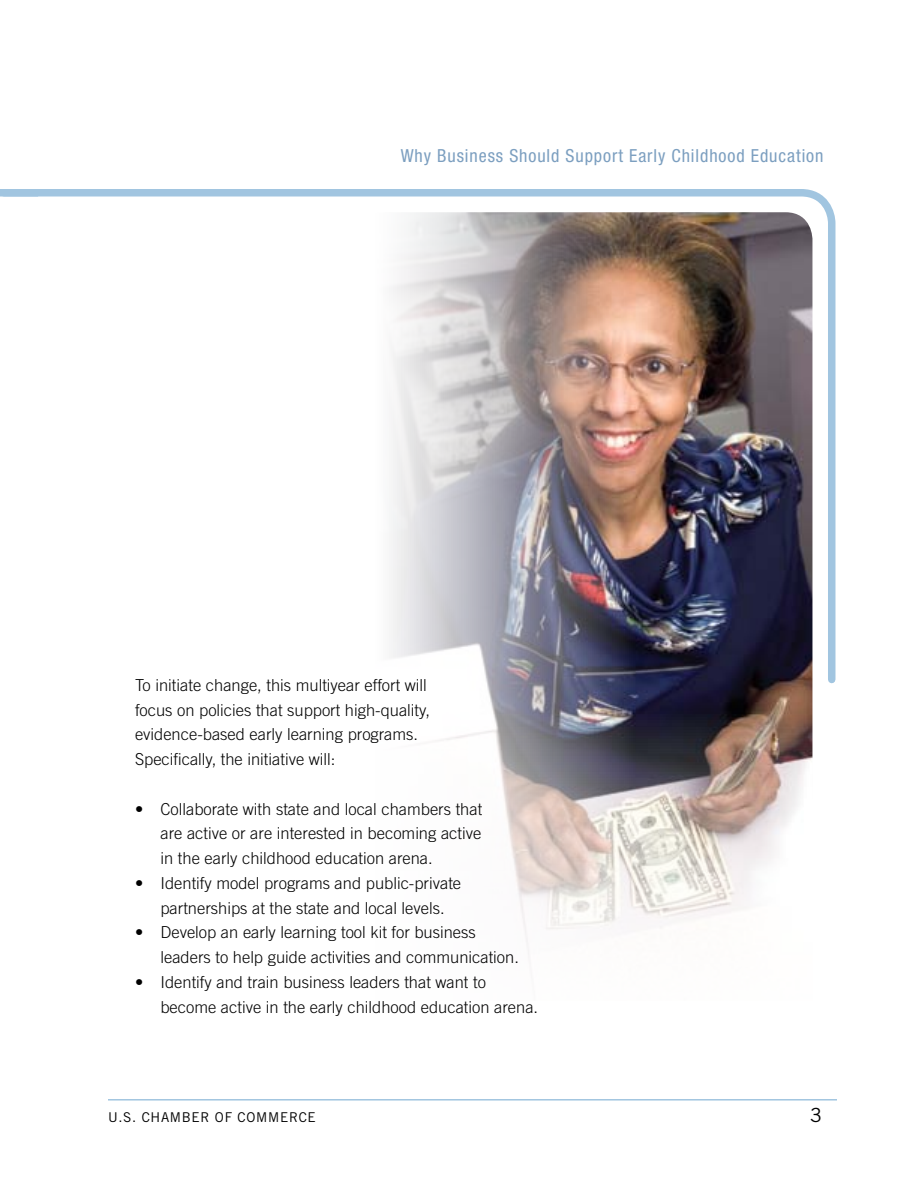
<style>
.page{position:relative;width:918px;height:1188px;background:#fff}
.page>*{position:absolute;margin:0;border:0;box-sizing:border-box;transform-origin:0 0}
.t1{font:19.5px "Trade Gothic";color:#000}
.t2{font:condensed 18px "Helvetica Neue";letter-spacing:.05em;color:#7c9fc0}
.t3{font:300 16.5px/24.8px "Trade Gothic";color:#000}
.t4{font:13.5px "Trade Gothic";letter-spacing:.05em;color:#000}
</style>
<div class="page">
<hr style="left:108px;top:1099px;width:729px;height:2px;background:#a1c5e0">
<img style="left:438px;top:687px;width:374px;height:268px">
<img style="left:0;top:189px;width:836px;height:498px">
<div style="left:0;top:189px;width:38px;height:7px;background:#a1c5e0"></div>
<p class="t2" style="left:401px;top:145px;width:424px">Why Business Should Support Early Childhood Education</p>
<p class="t3" style="left:135px;top:672px;width:296px">To initiate change, this multiyear effort will focus on policies that support high-quality, evidence-based early learning programs.<br>Specifically, the initiative will:</p>
<p class="t3" style="left:160px;top:796px;width:323px;text-align:justify;text-indent:-25px">• Collaborate with state and local chambers that are active or are interested in becoming active in the early childhood education arena.</p>
<p class="t3" style="left:135px;top:870px;width:328px;text-align:center">• Identify model programs and public-private partnerships at the state and local levels.</p>
<p class="t3" style="left:160px;top:920px;width:360px;text-indent:-25px">• Develop an early learning tool kit for business leaders to help guide activities and communication.</p>
<p class="t3" style="left:160px;top:969px;width:379px;text-indent:-25px">• Identify and train business leaders that want to become active in the early childhood education arena.</p>
<p class="t4" style="left:108px;top:1109px;width:209px">U.S. CHAMBER OF COMMERCE</p>
<p class="t1" style="left:810px;top:1103px;width:13px">3</p>
</div>
